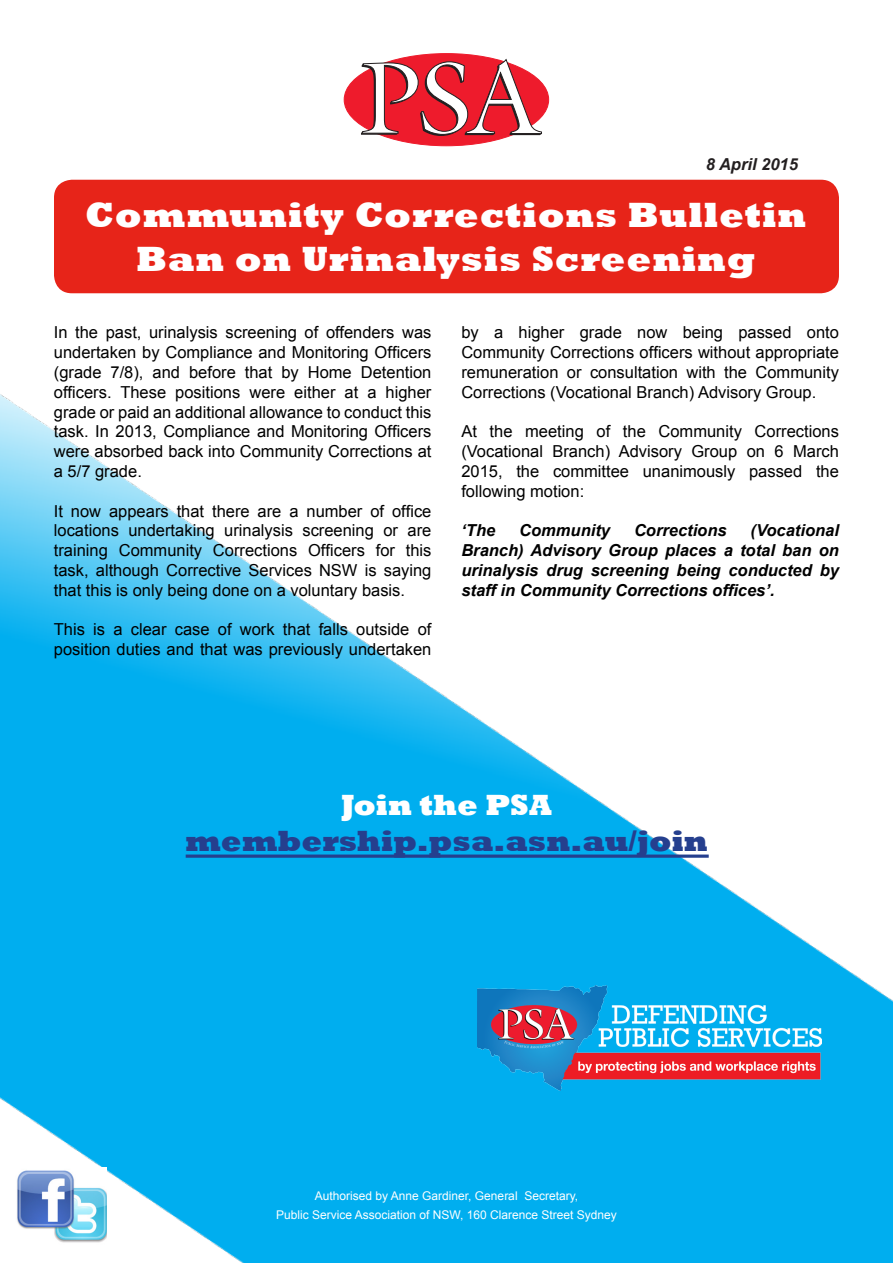
<style>
.page{position:relative;width:893px;height:1263px;background:#fff}
.page>*{position:absolute;margin:0;border:0;box-sizing:border-box;transform-origin:0 0}
.t1{font:800 36px "Rockwell";letter-spacing:.02em;color:#fff}
.Body_text{font:800 30px "Rockwell";color:#253f8e}
.Body_text-2{font:800 30px "Rockwell";color:#fff}
.Body_text-3{font:16.5px/19.8px "Arial";color:#000;text-align:justify}
.Body_text-4{font:italic 700 16.5px/19.8px "Arial";color:#000;text-align:justify}
.Body_text-5{font:italic 700 16.5px "Arial";color:#231f20}
.Body_text-6{font:12px "Arial";color:#fff}
</style>
<div class="page">
<div style="left:54px;top:180px;width:785px;height:113px;background:#e72419;border-radius:18px"></div>
<img style="left:0;top:394px;width:893px;height:869px">
<svg style="left:186px;top:854px;width:523px;height:4px;background:#2056a1"></svg>
<div style="left:344px;top:54px;width:205px;height:92px;background:#ee1b2c;border-radius:50%"></div>
<svg style="left:361px;top:59px;width:181px;height:77px"></svg>
<img style="left:1px;top:1168px;width:105px;height:86px">
<img style="left:477px;top:985px;width:345px;height:106px">
<p class="Body_text-5" style="left:706px;top:154px;width:94px">8 April 2015</p>
<p class="t1" style="left:85px;top:194px;width:722px">Community Corrections Bulletin</p>
<p class="t1" style="left:136px;top:238px;width:621px">Ban on Urinalysis Screening</p>
<p class="Body_text-3" style="left:54px;top:323px;width:379px">In the past, urinalysis screening of offenders was undertaken by Compliance and Monitoring Officers (grade 7/8), and before that by Home Detention officers. These positions were either at a higher grade or paid an additional allowance to conduct this task. In 2013, Compliance and Monitoring Officers were absorbed back into Community Corrections at a 5/7 grade.</p>
<p class="Body_text-3" style="left:54px;top:501px;width:379px">It now appears that there are a number of office locations undertaking urinalysis screening or are training Community Corrections Officers for this task, although Corrective Services NSW is saying that this is only being done on a voluntary basis.</p>
<p class="Body_text-3" style="left:54px;top:620px;width:379px">This is a clear case of work that falls outside of position duties and that was previously undertaken</p>
<p class="Body_text-3" style="left:461px;top:323px;width:379px">by a higher grade now being passed onto Community Corrections officers without appropriate remuneration or consultation with the Community Corrections (Vocational Branch) Advisory Group.</p>
<p class="Body_text-3" style="left:461px;top:422px;width:379px">At the meeting of the Community Corrections (Vocational Branch) Advisory Group on 6 March 2015, the committee unanimously passed the following motion:</p>
<p class="Body_text-4" style="left:461px;top:521px;width:35px">‘The</p>
<p class="Body_text-4" style="left:519px;top:521px;width:92px">Community</p>
<p class="Body_text-4" style="left:634px;top:521px;width:94px">Corrections</p>
<p class="Body_text-4" style="left:461px;top:521px;width:379px;text-indent:289px">(Vocational Branch) Advisory Group places a total ban on urinalysis drug screening being conducted by staff in Community Corrections offices’.</p>
<p class="Body_text-2" style="left:341px;top:787px;width:212px">Join the PSA</p>
<p class="Body_text" style="left:185px;top:823px;width:524px">membership.psa.asn.au/join</p>
<p class="Body_text-6" style="left:315px;top:1187px;width:265px">Authorised by Anne Gardiner, General Secretary,</p>
<p class="Body_text-6" style="left:276px;top:1207px;width:342px">Public Service Association of NSW, 160 Clarence Street Sydney</p>
</div>
